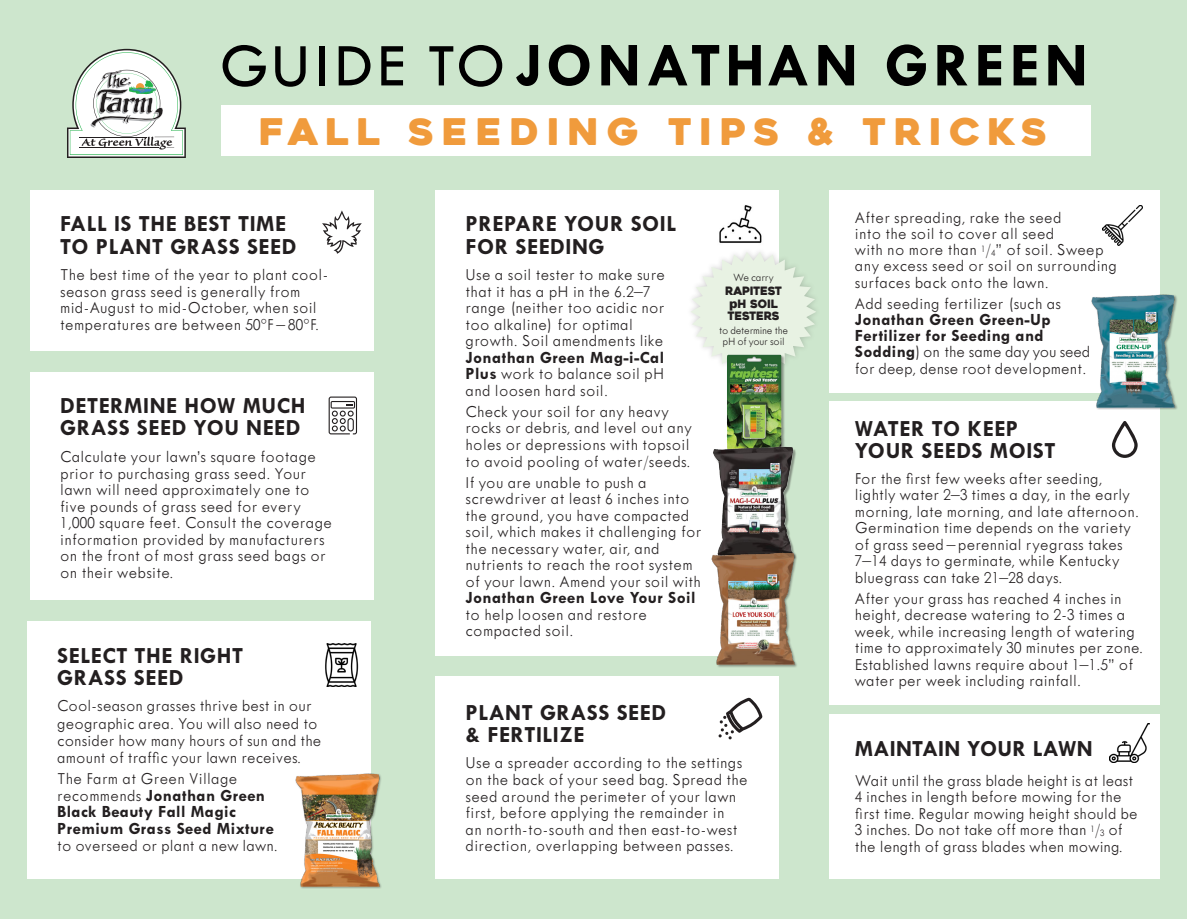
<style>
.page{position:relative;width:1187px;height:919px;background:#fff}
.page>*{position:absolute;margin:0;border:0;box-sizing:border-box;transform-origin:0 0}
.t1{font:700 63px "Tw Cen MT Std";letter-spacing:.08em;color:#000}
.t2{font:36.6px "Heavitas";letter-spacing:.195em;color:#f09b3c;scale:1.05 1}
.t3{font:700 23.25px/22.2px "Tw Cen MT Std";letter-spacing:.02em;color:#231f20}
.t4{font:300 17.25px/16.5px "Tw Cen MT Std";letter-spacing:.02em;color:#231f20}
.t5{font:300 11.55px/10.6px "Tw Cen MT Std";letter-spacing:-.015em;color:#231f20;text-align:center}
.t6{font:11.55px/12.6px "Heavitas";letter-spacing:-.015em;color:#231f20}
.s1{font-weight:400}
.s2{font-weight:700}
.s3{font-family:"Arial";font-weight:900;font-size:12.75px}
.s4{font-size:10.05px}
</style>
<div class="page">
<div style="left:0;top:0;width:1186px;height:918px;background:#cde6cd"></div>
<div style="left:829px;top:190px;width:330px;height:203px;background:#fff"></div>
<div style="left:221px;top:106px;width:869px;height:50px;background:#fff"></div>
<svg style="left:67px;top:49px;width:119px;height:109px"></svg>
<div style="left:30px;top:190px;width:344px;height:161px;background:#fff"></div>
<svg style="left:322px;top:210px;width:40px;height:44px"></svg>
<div style="left:435px;top:675px;width:344px;height:203px;background:#fff"></div>
<div style="left:435px;top:190px;width:344px;height:466px;background:#fff"></div>
<div style="left:30px;top:372px;width:344px;height:228px;background:#fff"></div>
<svg style="left:328px;top:396px;width:29px;height:38px"></svg>
<div style="left:27px;top:621px;width:344px;height:257px;background:#fff"></div>
<img style="left:291px;top:773px;width:91px;height:116px">
<svg style="left:326px;top:686px;width:31px;height:1px"></svg>
<img style="left:325px;top:643px;width:34px;height:43px">
<img style="left:719px;top:205px;width:43px;height:38px">
<div style="left:685px;top:247px;width:136px;height:129px;background:#231f20;opacity:.21"></div>
<svg style="left:690px;top:252px;width:126px;height:120px"></svg>
<div style="left:726px;top:354px;width:59px;height:99px;background:#231f20;opacity:.41"></div>
<img style="left:726px;top:355px;width:55px;height:86px">
<img style="left:713px;top:441px;width:82px;height:106px">
<img style="left:711px;top:547px;width:86px;height:121px">
<svg style="left:718px;top:697px;width:44px;height:42px"></svg>
<img style="left:1102px;top:205px;width:39px;height:40px">
<div style="left:829px;top:401px;width:330px;height:303px;background:#fff"></div>
<svg style="left:1111px;top:421px;width:26px;height:37px"></svg>
<div style="left:829px;top:713px;width:330px;height:165px;background:#fff"></div>
<img style="left:1109px;top:723px;width:40px;height:39px">
<img style="left:1091px;top:289px;width:86px;height:124px">
<p class="t1" style="left:220px;top:32px;width:869px"><span class="s1">GUIDE TO</span> JONATHAN GREEN</p>
<p class="t2" style="left:259px;top:109px;width:752px">FALL SEEDING TIPS &amp; TRICKS</p>
<p class="t3" style="left:60px;top:212px;width:238px;line-height:23px">FALL IS THE BEST TIME<br>TO PLANT GRASS SEED</p>
<p class="t4" style="left:60px;top:267px;width:269px">The best time of the year to plant cool&shy;season grass seed is generally from mid-August to mid-October, when soil temperatures are between 50ºF – 80ºF.</p>
<p class="t3" style="left:60px;top:394px;width:247px">DETERMINE HOW MUCH<br>GRASS SEED YOU NEED</p>
<p class="t4" style="left:60px;top:448px;width:273px">Calculate your lawn’s square footage prior to purchasing grass seed. Your lawn will need approximately one to five pounds of grass seed for every 1,000 square feet. Consult the coverage information provided by manufacturers on the front of most grass seed bags or on their website.</p>
<p class="t3" style="left:57px;top:644px;width:187px">SELECT THE RIGHT<br>GRASS SEED</p>
<p class="t4" style="left:57px;top:697px;width:266px;line-height:17.2px">Cool-season grasses thrive best in our geographic area. You will also need to consider how many hours of sun and the amount of traffic your lawn receives.</p>
<p class="t4" style="left:57px;top:770px;width:222px">The Farm at Green Village recommends <span class="s2">Jonathan Green<br>Black Beauty Fall Magic<br>Premium Grass Seed Mixture </span>to overseed or plant a new lawn.</p>
<p class="t3" style="left:465px;top:213px;width:212px">PREPARE YOUR SOIL<br>FOR SEEDING</p>
<p class="t4" style="left:465px;top:267px;width:201px">Use a soil tester to make sure that it has a pH in the 6.2–7 range (neither too acidic nor too alkaline) for optimal growth. Soil amendments like<br><span class="s2">Jonathan Green Mag-i-Cal<br>Plus</span> work to balance soil pH and loosen hard soil.</p>
<p class="t4" style="left:465px;top:403px;width:228px">Check your soil for any heavy rocks or debris, and level out any holes or depressions with topsoil to avoid pooling of water/seeds.</p>
<p class="t4" style="left:465px;top:474px;width:237px">If you are unable to push a screwdriver at least 6 inches into the ground, you have compacted soil, which makes it challenging for the necessary water, air, and nutrients to reach the root system of your lawn. Amend your soil with<br><span class="s2">Jonathan Green Love Your Soil </span>to help loosen and restore compacted soil.</p>
<p class="t5" style="left:733px;top:271px;width:42px">We carry</p>
<p class="t6" style="left:725px;top:285px;width:58px">RAPITEST <span class="s3">p</span>H SOIL<br>TESTERS</p>
<p class="t5" style="left:719px;top:325px;width:70px">to determine the pH of your soil</p>
<p class="t3" style="left:465px;top:700px;width:202px;line-height:23px">PLANT GRASS SEED &amp; FERTILIZE</p>
<p class="t4" style="left:465px;top:754px;width:283px">Use a spreader according to the settings on the back of your seed bag. Spread the seed around the perimeter of your lawn first, before applying the remainder in<br>an north-to-south and then east-to-west direction, overlapping between passes.</p>
<p class="t4" style="left:854px;top:209px;width:263px">After spreading, rake the seed<br>into the soil to cover all seed<br>with no more than <sup>1</sup>/<span class="s4">4</span>” of soil. Sweep any excess seed or soil on surrounding surfaces back onto the lawn.</p>
<p class="t4" style="left:854px;top:295px;width:237px">Add seeding fertilizer (such as<br><span class="s2">Jonathan Green Green-Up<br>Fertilizer for Seeding and<br>Sodding</span>) on the same day you seed for deep, dense root development.</p>
<p class="t3" style="left:854px;top:417px;width:202px">WATER TO KEEP<br>YOUR SEEDS MOIST</p>
<p class="t4" style="left:854px;top:469px;width:285px">For the first few weeks after seeding, lightly water 2–3 times a day, in the early morning, late morning, and late afternoon.<br>Germination time depends on the variety of grass seed – perennial ryegrass takes 7–14 days to germinate, while Kentucky bluegrass can take 21–28 days.</p>
<p class="t4" style="left:854px;top:589px;width:289px">After your grass has reached 4 inches in height, decrease watering to 2-3 times a week, while increasing length of watering time to approximately 30 minutes per zone.<br>Established lawns require about 1–1.5” of water per week including rainfall.</p>
<p class="t3" style="left:854px;top:737px;width:239px">MAINTAIN YOUR LAWN</p>
<p class="t4" style="left:854px;top:771px;width:284px">Wait until the grass blade height is at least 4 inches in length before mowing for the first time. Regular mowing height should be 3 inches. Do not take off more than <sup>1</sup>/<span class="s4">3</span> of the length of grass blades when mowing.</p>
</div>
